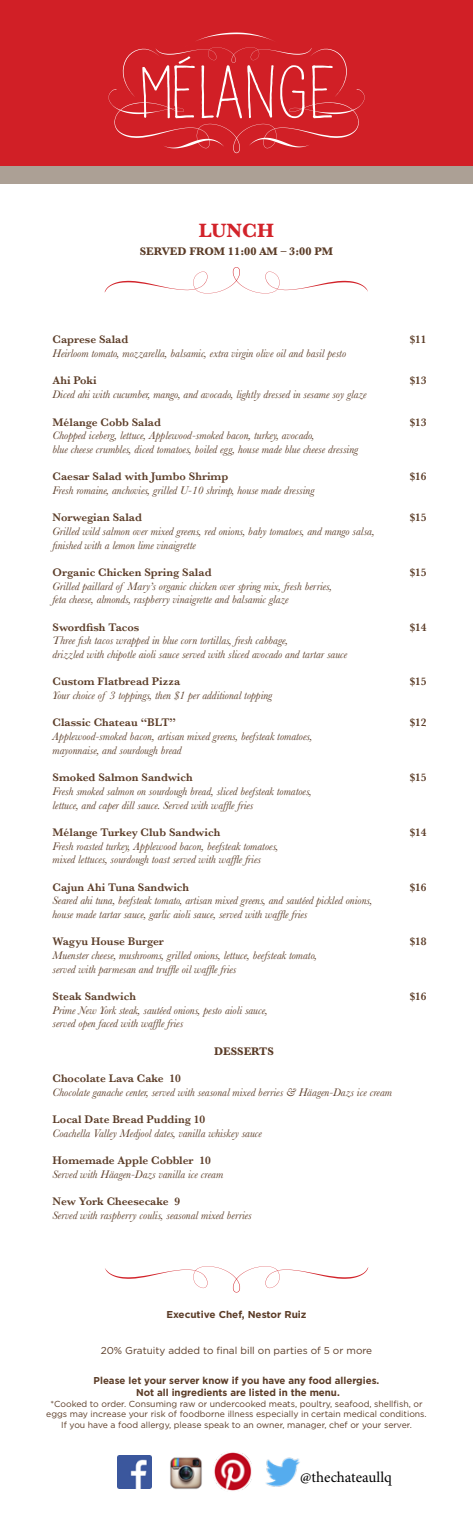
<style>
.page{position:relative;width:473px;height:1530px;background:#fff}
.page>*{position:absolute;margin:0;border:0;box-sizing:border-box;transform-origin:0 0}
.t1{font:700 20px "Baskerville";color:#d2232a}
.t2{font:15px "Minion Pro";color:#000}
.t3{font:italic 11.38px/13.6px "Baskerville";color:#5b3c27}
.t4{font:600 11.38px "Baskerville";color:#5b3c27}
.t5{font:700 11.38px "Baskerville";color:#5b3c27}
.t6{font:700 10px/12px "Gotham";color:#5b3c27;text-align:center}
.t7{font:10px "Gotham";color:#5b3c27}
.t8{font:8.75px/10.5px "Gotham";color:#5b3c27;text-align:center}
</style>
<div class="page">
<div style="left:0;top:0;width:472px;height:166px;background:#d11f26"></div>
<div style="left:0;top:166px;width:472px;height:18px;background:#aca095"></div>
<svg style="left:108px;top:33px;width:256px;height:120px"></svg>
<svg style="left:104px;top:267px;width:264px;height:26px"></svg>
<svg style="left:105px;top:1266px;width:263px;height:27px"></svg>
<img style="left:118px;top:1455px;width:33px;height:34px">
<img style="left:170px;top:1457px;width:32px;height:32px">
<img style="left:266px;top:1457px;width:34px;height:30px">
<img style="left:214px;top:1452px;width:37px;height:39px">
<h1 class="t1" style="left:199px;top:217px;width:77px">LUNCH</h1>
<p class="t5" style="left:140px;top:244px;width:194px">SERVED FROM 11:00 AM – 3:00 PM</p>
<p class="t4" style="left:52px;top:332px;width:77px">Caprese Salad</p>
<p class="t4" style="left:409px;top:332px;width:18px">$11</p>
<p class="t3" style="left:52px;top:347px;width:295px">Heirloom tomato, mozzarella, balsamic, extra virgin olive oil and basil pesto</p>
<p class="t4" style="left:52px;top:373px;width:46px">Ahi Poki</p>
<p class="t4" style="left:409px;top:373px;width:18px">$13</p>
<p class="t3" style="left:52px;top:388px;width:315px">Diced ahi with cucumber, mango, and avocado, lightly dressed in sesame soy glaze</p>
<p class="t4" style="left:52px;top:414px;width:110px">Mélange Cobb Salad</p>
<p class="t4" style="left:409px;top:414px;width:18px">$13</p>
<p class="t3" style="left:52px;top:429px;width:307px">Chopped iceberg, lettuce, Applewood-smoked bacon, turkey, avocado,<br>blue cheese crumbles, diced tomatoes, boiled egg, house made blue cheese dressing</p>
<p class="t4" style="left:52px;top:469px;width:177px">Caesar Salad with Jumbo Shrimp</p>
<p class="t4" style="left:409px;top:469px;width:18px">$16</p>
<p class="t3" style="left:52px;top:483px;width:263px">Fresh romaine, anchovies, grilled U-10 shrimp, house made dressing</p>
<p class="t4" style="left:52px;top:510px;width:91px">Norwegian Salad</p>
<p class="t4" style="left:409px;top:510px;width:18px">$15</p>
<p class="t3" style="left:52px;top:524px;width:323px">Grilled wild salmon over mixed greens, red onions, baby tomatoes, and mango salsa, finished with a lemon lime vinaigrette</p>
<p class="t4" style="left:52px;top:564px;width:160px">Organic Chicken Spring Salad</p>
<p class="t4" style="left:409px;top:564px;width:18px">$15</p>
<p class="t3" style="left:52px;top:579px;width:281px">Grilled paillard of Mary’s organic chicken over spring mix, fresh berries, feta cheese, almonds, raspberry vinaigrette and balsamic glaze</p>
<p class="t4" style="left:52px;top:619px;width:88px">Swordfish Tacos</p>
<p class="t4" style="left:409px;top:619px;width:18px">$14</p>
<p class="t3" style="left:52px;top:634px;width:296px">Three fish tacos wrapped in blue corn tortillas, fresh cabbage,<br>drizzled with chipotle aioli sauce served with sliced avocado and tartar sauce</p>
<p class="t4" style="left:52px;top:674px;width:129px">Custom Flatbread Pizza</p>
<p class="t4" style="left:409px;top:674px;width:18px">$15</p>
<p class="t3" style="left:52px;top:689px;width:221px">Your choice of 3 toppings, then $1 per additional topping</p>
<p class="t4" style="left:52px;top:715px;width:125px">Classic Chateau “BLT”</p>
<p class="t4" style="left:409px;top:715px;width:18px">$12</p>
<p class="t3" style="left:52px;top:730px;width:261px">Applewood-smoked bacon, artisan mixed greens, beefsteak tomatoes, mayonnaise, and sourdough bread</p>
<p class="t4" style="left:52px;top:770px;width:142px">Smoked Salmon Sandwich</p>
<p class="t4" style="left:409px;top:770px;width:18px">$15</p>
<p class="t3" style="left:52px;top:784px;width:261px">Fresh smoked salmon on sourdough bread, sliced beefsteak tomatoes, lettuce, and caper dill sauce. Served with waffle fries</p>
<p class="t4" style="left:52px;top:824px;width:169px">Mélange Turkey Club Sandwich</p>
<p class="t4" style="left:409px;top:824px;width:18px">$14</p>
<p class="t3" style="left:52px;top:839px;width:227px">Fresh roasted turkey, Applewood bacon, beefsteak tomatoes, mixed lettuces, sourdough toast served with waffle fries</p>
<p class="t4" style="left:52px;top:879px;width:138px">Cajun Ahi Tuna Sandwich</p>
<p class="t4" style="left:409px;top:879px;width:18px">$16</p>
<p class="t3" style="left:52px;top:894px;width:321px">Seared ahi tuna, beefsteak tomato, artisan mixed greens, and sautéed pickled onions, house made tartar sauce, garlic aioli sauce, served with waffle fries</p>
<p class="t4" style="left:52px;top:934px;width:113px">Wagyu House Burger</p>
<p class="t4" style="left:409px;top:934px;width:18px">$18</p>
<p class="t3" style="left:52px;top:949px;width:266px">Muenster cheese, mushrooms, grilled onions, lettuce, beefsteak tomato, served with parmesan and truffle oil waffle fries</p>
<p class="t4" style="left:52px;top:988px;width:85px">Steak Sandwich</p>
<p class="t4" style="left:409px;top:988px;width:18px">$16</p>
<p class="t3" style="left:52px;top:1003px;width:217px">Prime New York steak, sautéed onions, pesto aioli sauce, served open faced with waffle fries</p>
<p class="t5" style="left:214px;top:1043px;width:61px">DESSERTS</p>
<p class="t4" style="left:52px;top:1070px;width:130px">Chocolate Lava Cake 10</p>
<p class="t3" style="left:52px;top:1085px;width:341px">Chocolate ganache center, served with seasonal mixed berries &amp; Häagen-Dazs ice cream</p>
<p class="t4" style="left:52px;top:1112px;width:154px">Local Date Bread Pudding 10</p>
<p class="t3" style="left:52px;top:1126px;width:211px">Coachella Valley Medjool dates, vanilla whiskey sauce</p>
<p class="t4" style="left:52px;top:1153px;width:160px">Homemade Apple Cobbler 10</p>
<p class="t3" style="left:52px;top:1167px;width:172px">Served with Häagen-Dazs vanilla ice cream</p>
<p class="t4" style="left:52px;top:1194px;width:129px">New York Cheesecake 9</p>
<p class="t3" style="left:52px;top:1208px;width:201px">Served with raspberry coulis, seasonal mixed berries</p>
<p class="t6" style="left:166px;top:1309px;width:142px">Executive Chef, Nestor Ruiz</p>
<p class="t7" style="left:101px;top:1345px;width:273px">20% Gratuity added to final bill on parties of 5 or more</p>
<p class="t6" style="left:94px;top:1375px;width:287px">Please let your server know if you have any food allergies.<br>Not all ingredients are listed in the menu.</p>
<p class="t8" style="left:46px;top:1398px;width:382px">*Cooked to order. Consuming raw or undercooked meats, poultry, seafood, shellfish, or eggs may increase your risk of foodborne illness especially in certain medical conditions.<br>If you have a food allergy, please speak to an owner, manager, chef or your server.</p>
<h2 class="t2" style="left:300px;top:1467px;width:93px">@thechateaullq</h2>
</div>
